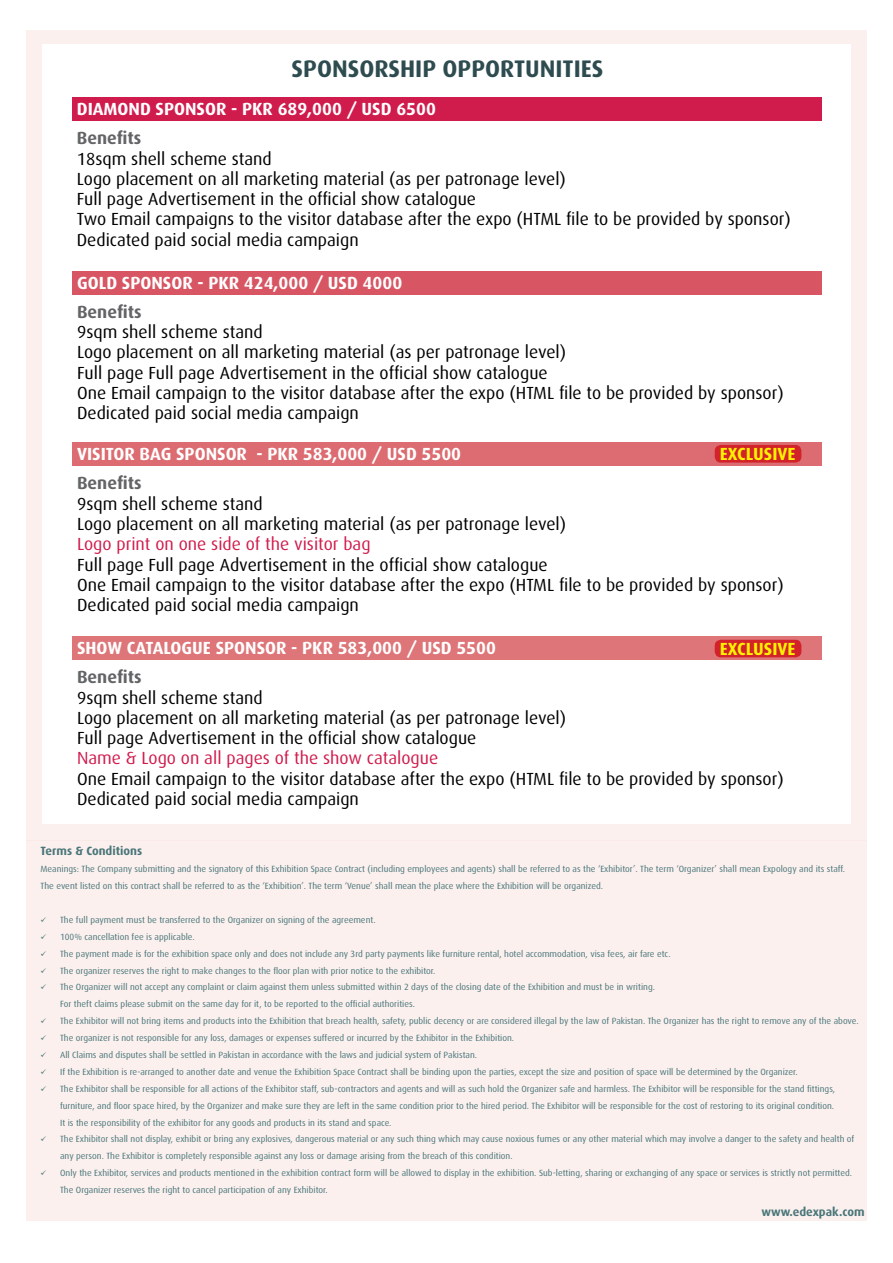
<style>
.page{position:relative;width:893px;height:1263px;background:#fff}
.page>*{position:absolute;margin:0;border:0;box-sizing:border-box;transform-origin:0 0}
.t1{font:700 24px "Dax";color:#2e4c4f}
.t2{font:17.55px/20.2px "Dax";color:#000}
.t3{font:700 17.55px "Dax";color:#fff}
.t4{font:17.55px "Dax";color:#d01c4d}
.t5{font:700 17.55px "Dax";color:#636466}
.t6{font:700 17.55px "Dax";color:#fff200}
.t7{font:700 12px "Dax";color:#497579}
.t8{font:9px/16.8px "Dax";color:#497579}
</style>
<div class="page">
<div style="left:26px;top:30px;width:841px;height:810px;background:#fbf0ee"></div>
<div style="left:42px;top:44px;width:809px;height:780px;background:#fff"></div>
<div style="left:26px;top:840px;width:841px;height:380px;background:#fbf0ee"></div>
<div style="left:72px;top:636px;width:749px;height:24px;background:#dd7579"></div>
<div style="left:72px;top:442px;width:749px;height:24px;background:#dc6c71"></div>
<div style="left:72px;top:271px;width:749px;height:24px;background:#d85664"></div>
<div style="left:72px;top:97px;width:749px;height:24px;background:#d01c4d"></div>
<div style="left:715px;top:445px;width:86px;height:18px;background:#d2232a;border-radius:6px"></div>
<div style="left:715px;top:640px;width:86px;height:17px;background:#d2232a;border-radius:6px"></div>
<h1 class="t1" style="left:292px;top:56px;width:313px">SPONSORSHI P OPPORTUNITIES</h1>
<h2 class="t3" style="left:77px;top:99px;width:361px">DIAMOND SPONSOR - PKR 689,000 / USD 6500</h2>
<h2 class="t5" style="left:77px;top:128px;width:66px">BENEFITS</h2>
<p class="t2" style="left:77px;top:148px;width:715px">18sqm shell scheme stand<br>Logo placement on all marketing material (as per patronage level)<br>Full page Advertisement in the official show catalogue<br>Two Email campaigns to the visitor database after the expo (HTML file to be provided by sponsor)<br>Dedicated paid social media campaign</p>
<h2 class="t3" style="left:77px;top:273px;width:327px">GOLD SPONSOR - PKR 424,000 / USD 4000</h2>
<h2 class="t5" style="left:77px;top:302px;width:66px">BENEFITS</h2>
<p class="t2" style="left:77px;top:322px;width:708px">9sqm shell scheme stand<br>Logo placement on all marketing material (as per patronage level)<br>Full page Full page Advertisement in the official show catalogue<br>One Email campaign to the visitor database after the expo (HTML file to be provided by sponsor)<br>Dedicated paid social media campaign</p>
<h2 class="t3" style="left:77px;top:444px;width:74px">VISITOR BAG</h2>
<h2 class="t3" style="left:176px;top:444px;width:286px">SPONSOR - PKR 583,000 / USD 5500</h2>
<h2 class="t5" style="left:77px;top:473px;width:66px">BENEFITS</h2>
<h2 class="t2" style="left:77px;top:494px;width:491px">9sqm shell scheme stand<br>Logo placement on all marketing material (as per patronage level)</h2>
<h2 class="t4" style="left:77px;top:534px;width:295px">Logo print on one side of the visitor bag</h2>
<h2 class="t2" style="left:77px;top:554px;width:708px">Full page Full page Advertisement in the official show catalogue<br>One Email campaign to the visitor database after the expo (HTML file to be provided by sponsor)<br>Dedicated paid social media campaign</h2>
<h2 class="t6" style="left:720px;top:444px;width:68px">EXCLUS IVE</h2>
<h2 class="t3" style="left:77px;top:638px;width:115px">SHOW CATALOGUE</h2>
<h2 class="t3" style="left:216px;top:638px;width:282px">SPONSOR - PKR 583,000 / USD 5500</h2>
<h2 class="t5" style="left:77px;top:667px;width:66px">BENEFITS</h2>
<h2 class="t2" style="left:77px;top:688px;width:491px">9sqm shell scheme stand<br>Logo placement on all marketing material (as per patronage level)<br>Full page Advertisement in the official show catalogue</h2>
<h2 class="t4" style="left:77px;top:749px;width:363px">Name &amp; Logo on all pages of the show catalogue</h2>
<h2 class="t2" style="left:77px;top:769px;width:708px">One Email campaign to the visitor database after the expo (HTML file to be provided by sponsor)<br>Dedicated paid social media campaign</h2>
<h2 class="t6" style="left:720px;top:639px;width:68px">EXCLUS IVE</h2>
<h3 class="t7" style="left:41px;top:844px;width:103px">TERMS &amp; CONDITIONS</h3>
<p class="t8" style="left:41px;top:861px;width:806px">Meanings: The Company submitting and the signatory of this Exhibition Space Contract (including employees and agents) shall be referred to as the ‘Exhibitor’. The term ‘Organizer’ shall mean Expology and its staff.<br>The event listed on this contract shall be referred to as the ‘Exhibition’. The term ‘Venue’ shall mean the place where the Exhibition will be organized.</p>
<p class="t8" style="left:60px;top:911px;width:800px">The full payment must be transferred to the Organizer on signing of the agreement.<br>100% cancellation fee is applicable.<br>The payment made is for the exhibition space only and does not include any 3rd party payments like furniture rental, hotel accommodation, visa fees, air fare etc.<br>The organizer reserves the right to make changes to the floor plan with prior notice to the exhibitor.<br>The Organizer will not accept any complaint or claim against them unless submitted within 2 days of the closing date of the Exhibition and must be in writing.<br>For theft claims please submit on the same day for it, to be reported to the official authorities.<br>The Exhibitor will not bring items and products into the Exhibition that breach health, safety, public decency or are considered illegal by the law of Pakistan. The Organizer has the right to remove any of the above.<br>The organizer is not responsible for any loss, damages or expenses suffered or incurred by the Exhibitor in the Exhibition.<br>All Claims and disputes shall be settled in Pakistan in accordance with the laws and judicial system of Pakistan.<br>If the Exhibition is re-arranged to another date and venue the Exhibition Space Contract shall be binding upon the parties, except the size and position of space will be determined by the Organizer.<br>The Exhibitor shall be responsible for all actions of the Exhibitor staff, sub-contractors and agents and will as such hold the Organizer safe and harmless. The Exhibitor will be responsible for the stand fittings, furniture, and floor space hired, by the Organizer and make sure they are left in the same condition prior to the hired period. The Exhibitor will be responsible for the cost of restoring to its original condition.<br>It is the responsibility of the exhibitor for any goods and products in its stand and space.<br>The Exhibitor shall not display, exhibit or bring any explosives, dangerous material or any such thing which may cause noxious fumes or any other material which may involve a danger to the safety and health of any person. The Exhibitor is completely responsible against any loss or damage arising from the breach of this condition.<br>Only the Exhibitor, services and products mentioned in the exhibition contract form will be allowed to display in the exhibition. Sub-letting, sharing or exchanging of any space or services is strictly not permitted.<br>The Organizer reserves the right to cancel participation of any Exhibitor.</p>
<h3 class="t7" style="left:761px;top:1205px;width:105px">WWW.EDEXPAK.COM</h3>
</div>
